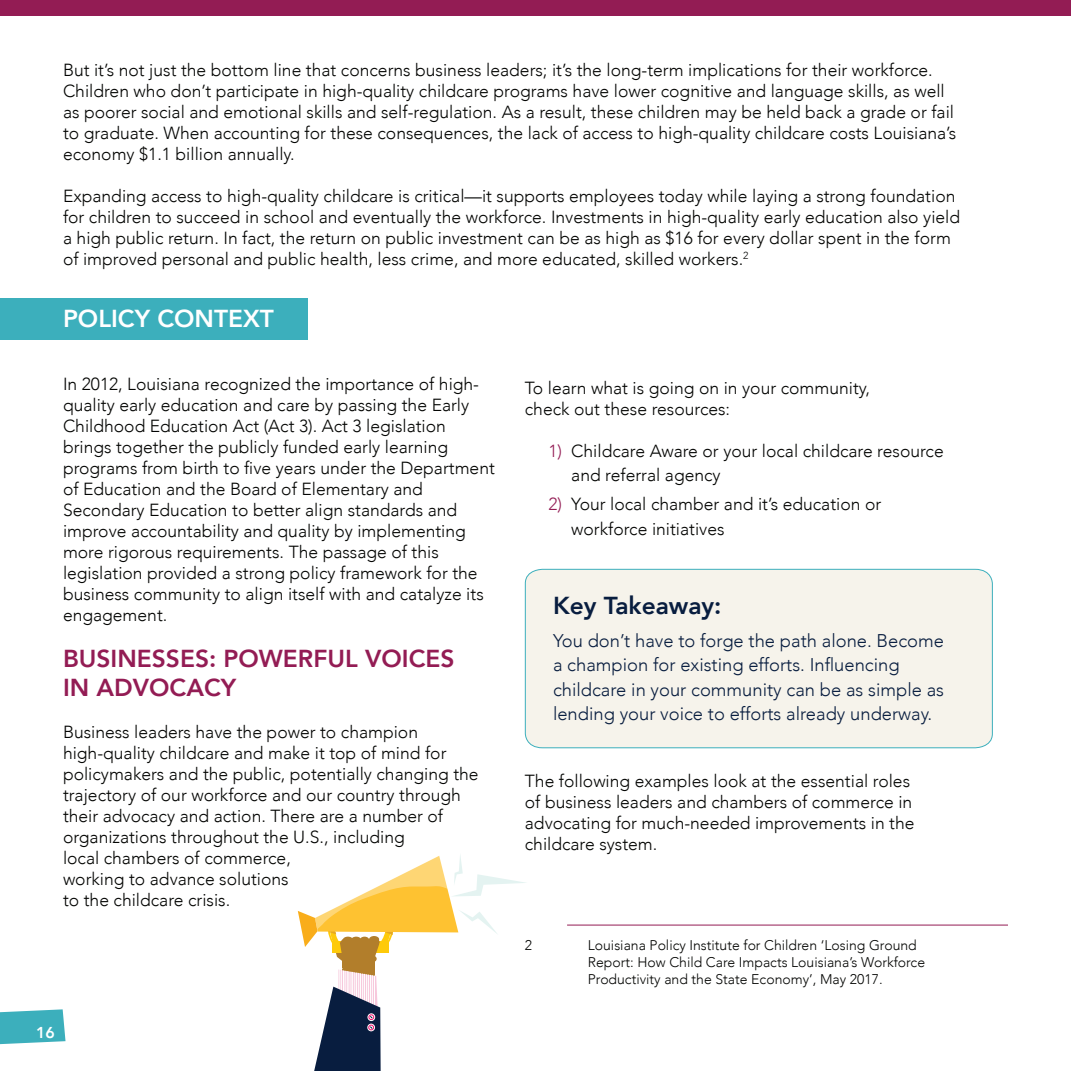
<style>
.page{position:relative;width:1071px;height:1071px;background:#fff}
.page>*{position:absolute;margin:0;border:0;box-sizing:border-box;transform-origin:0 0}
.Normal1{font:800 24.5px "Avenir";color:#931c54}
.Normal1-2{font:800 24.5px "Avenir";color:#fff}
.Normal1-3{font:800 24.5px "Avenir";color:#081d3f}
.Normal1-4{font:300 18.38px/24.5px "Avenir";color:#081d3f}
.Normal1-5{font:300 17.5px/21px "Avenir";color:#040503}
.t1{font:800 15.75px "Avenir";color:#fff}
.Normal1-6{font:300 14px/16.8px "Avenir";color:#040503}
.s1{color:#931c54}
</style>
<div class="page">
<div style="left:0;top:0;width:1071px;height:16px;background:#931c54"></div>
<svg style="left:0;top:1009px;width:66px;height:35px;background:#52b8c3"></svg>
<div style="left:525px;top:569px;width:468px;height:179px;background:#f6f3eb"></div>
<div style="left:0;top:298px;width:307px;height:42px;background:#3cafbc"></div>
<svg style="left:298px;top:855px;width:228px;height:216px"></svg>
<hr style="left:567px;top:925px;width:441px;height:1px;background:#931c54">
<p class="Normal1-5" style="left:63px;top:60px;width:895px">But it’s not just the bottom line that concerns business leaders; it’s the long-term implications for their workforce.<br>Children who don’t participate in high-quality childcare programs have lower cognitive and language skills, as well as poorer social and emotional skills and self-regulation. As a result, these children may be held back a grade or fail to graduate. When accounting for these consequences, the lack of access to high-quality childcare costs Louisiana’s economy $1.1 billion annually.</p>
<p class="Normal1-5" style="left:63px;top:186px;width:899px">Expanding access to high-quality childcare is critical—it supports employees today while laying a strong foundation for children to succeed in school and eventually the workforce. Investments in high-quality early education also yield a high public return. In fact, the return on public investment can be as high as $16 for every dollar spent in the form of improved personal and public health, less crime, and more educated, skilled workers.<sup>2</sup></p>
<p class="Normal1-2" style="left:63px;top:300px;width:212px">POLICY CONTEXT</p>
<p class="Normal1-5" style="left:63px;top:374px;width:433px">In 2012, Louisiana recognized the importance of high&shy;quality early education and care by passing the Early Childhood Education Act (Act 3). Act 3 legislation brings together the publicly funded early learning programs from birth to five years under the Department of Education and the Board of Elementary and Secondary Education to better align standards and improve accountability and quality by implementing more rigorous requirements. The passage of this legislation provided a strong policy framework for the business community to align itself with and catalyze its engagement.</p>
<p class="Normal1" style="left:63px;top:639px;width:393px">BUSINESSES: POWERFUL VOICES</p>
<p class="Normal1" style="left:63px;top:669px;width:175px">IN ADVOCACY</p>
<p class="Normal1-5" style="left:63px;top:722px;width:417px">Business leaders have the power to champion high-quality childcare and make it top of mind for policymakers and the public, potentially changing the trajectory of our workforce and our country through</p>
<p class="Normal1-5" style="left:63px;top:806px;width:382px">their advocacy and action. There are a number of organizations throughout the U.S., including</p>
<p class="Normal1-5" style="left:63px;top:848px;width:229px">local chambers of commerce, working to advance solutions</p>
<p class="Normal1-5" style="left:63px;top:890px;width:169px">to the childcare crisis.</p>
<p class="t1" style="left:36px;top:1020px;width:20px">16</p>
<p class="Normal1-5" style="left:525px;top:377px;width:347px">To learn what is going on in your community,</p>
<p class="Normal1-5" style="left:525px;top:398px;width:207px">check out these resources:</p>
<p class="Normal1-5" style="left:549px;top:440px;width:397px"><span class="s1">1)</span> Childcare Aware or your local childcare resource</p>
<p class="Normal1-5" style="left:571px;top:465px;width:151px">and referral agency</p>
<p class="Normal1-5" style="left:571px;top:492px;width:312px;line-height:24.5px;text-indent:-23px"><span class="s1">2)</span> Your local chamber and it’s education or workforce initiatives</p>
<p class="Normal1-3" style="left:553px;top:587px;width:170px">Key Takeaway:</p>
<p class="Normal1-4" style="left:553px;top:628px;width:393px">You don’t have to forge the path alone. Become a champion for existing efforts. Influencing childcare in your community can be as simple as lending your voice to efforts already underway.</p>
<p class="Normal1-5" style="left:525px;top:770px;width:391px">The following examples look at the essential roles of business leaders and chambers of commerce in advocating for much-needed improvements in the childcare system.</p>
<p class="Normal1-6" style="left:525px;top:937px;width:9px">2</p>
<p class="Normal1-6" style="left:588px;top:937px;width:339px">Louisiana Policy Institute for Children ‘Losing Ground<br>Report: How Child Care Impacts Louisiana’s Workforce<br>Productivity and the State Economy’, May 2017.</p>
</div>
